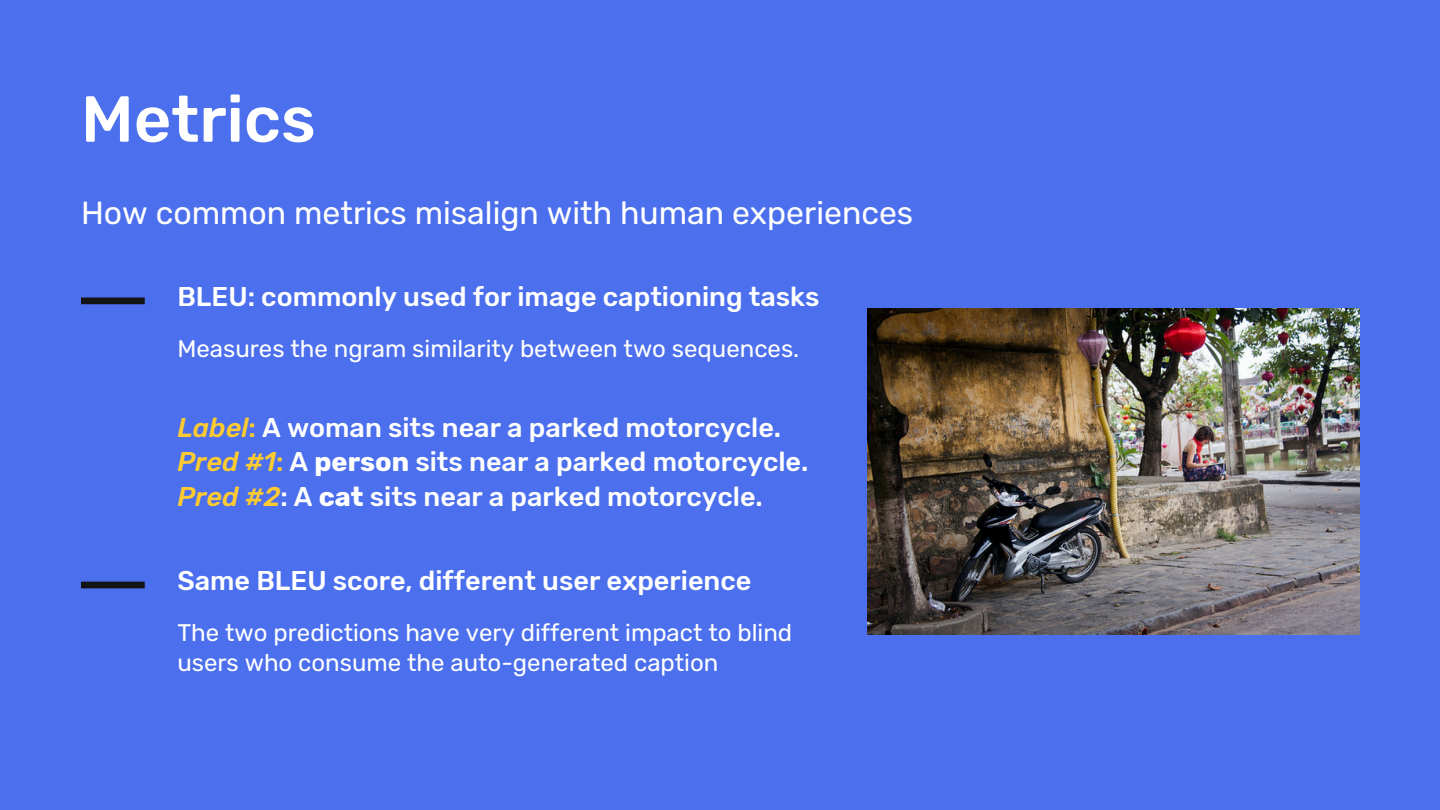
<style>
.page{position:relative;width:1440px;height:810px;background:#4b6fed}
.page>*{position:absolute;margin:0;border:0;box-sizing:border-box;transform-origin:0 0}
.t1{font:500 65px "Rubik";color:#fff}
.t2{font:32px "Rubik";color:#fff}
.t3{font:500 27px/34.5px "Rubik";color:#fff}
.t4{font:24px/30.8px "Rubik";color:#fff}
.s1{font-style:italic;color:#ffcb30}
.s2{color:#ffcb30}
.s3{font-weight:700}
</style>
<div class="page">
<div style="left:81px;top:298px;width:64px;height:6px;background:#141414"></div>
<img style="left:868px;top:308px;width:491px;height:326px">
<div style="left:81px;top:582px;width:64px;height:6px;background:#141414"></div>
<h1 class="t1" style="left:81px;top:81px;width:236px">Metrics</h1>
<p class="t2" style="left:81px;top:195px;width:834px">How common metrics misalign with human experiences</p>
<p class="t3" style="left:177px;top:280px;width:644px">BLEU: commonly used for image captioning tasks</p>
<p class="t4" style="left:177px;top:333px;width:623px">Measures the ngram similarity between two sequences.</p>
<p class="t3" style="left:177px;top:410px;width:633px"><span class="s1">Label</span><span class="s2">:</span> A woman sits near a parked motorcycle.<br><span class="s1">Pred #1</span><span class="s2">:</span> A <span class="s3">person</span> sits near a parked motorcycle.<br><span class="s1">Pred #2</span>: A <span class="s3">cat</span> sits near a parked motorcycle.</p>
<p class="t3" style="left:177px;top:564px;width:576px">Same BLEU score, different user experience</p>
<p class="t4" style="left:177px;top:617px;width:616px">The two predictions have very different impact to blind users who consume the auto-generated caption</p>
</div>
